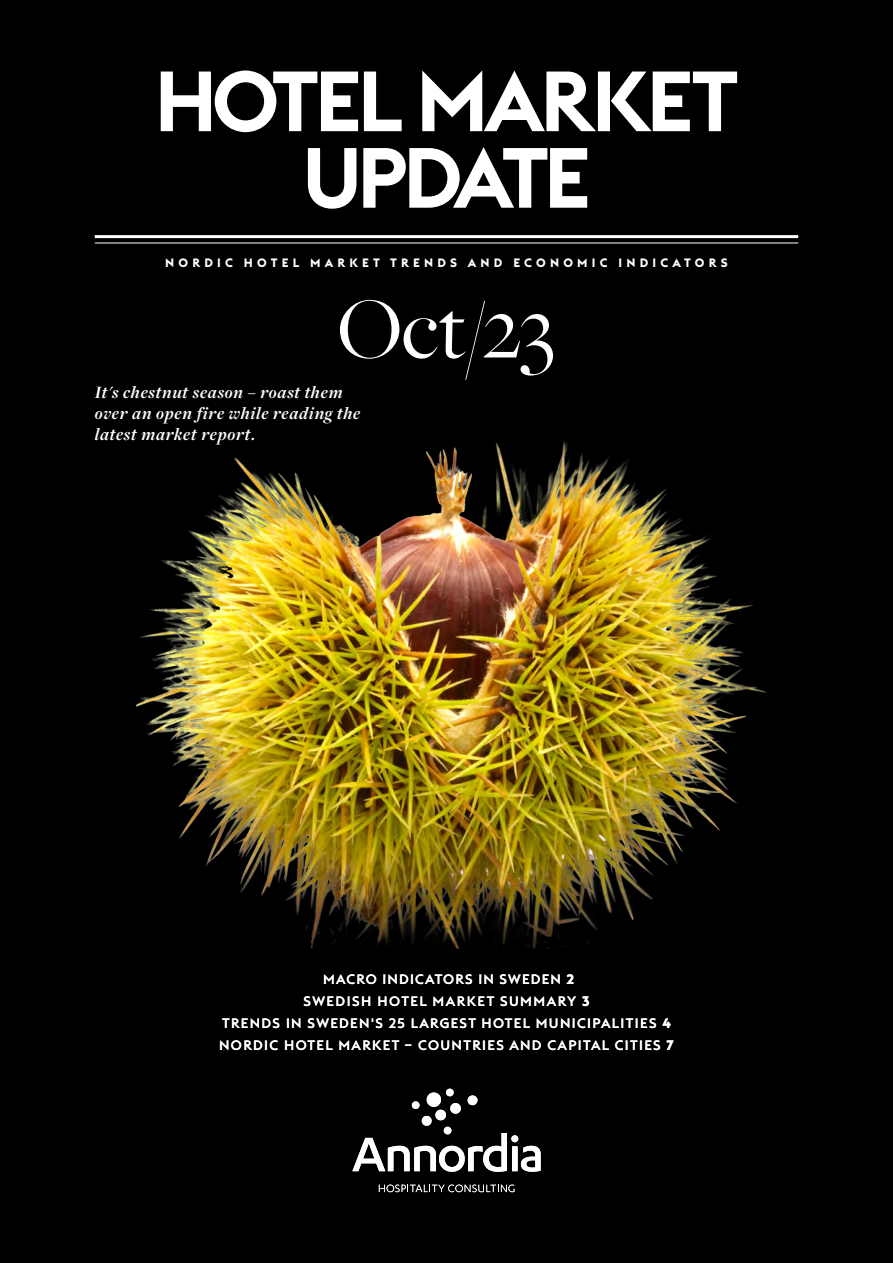
<style>
.page{position:relative;width:893px;height:1263px;background:#000}
.page>*{position:absolute;margin:0;border:0;box-sizing:border-box;transform-origin:0 0}
.t1{font:90px "Freight Big Pro";color:#fff}
.t2{font:600 84px/76.5px "Euclid Triangle";letter-spacing:-.06em;color:#fff;text-align:center}
.t3{font:italic 700 18px/21px "Freight Disp Pro";letter-spacing:.04em;color:#fff}
.t4{font:500 13.5px/22px "Euclid Triangle";letter-spacing:.1em;color:#fff;text-align:center}
.t5{font:700 12px "Euclid Triangle";letter-spacing:.35em;color:#fff}
.s1{font-weight:700}
</style>
<div class="page">
<hr style="left:95px;top:235px;width:703px;height:3px;background:#fff">
<hr style="left:95px;top:243px;width:703px;height:1px;background:#fff">
<svg style="left:352px;top:1089px;width:189px;height:83px"></svg>
<svg style="left:379px;top:1184px;width:135px;height:8px"></svg>
<img style="left:136px;top:430px;width:637px;height:518px">
<h2 class="t2" style="left:154px;top:65px;width:586px">HOTEL MARKET<br>UPDATE</h2>
<p class="t5" style="left:165px;top:255px;width:564px">NORDIC HOTEL MARKET TRENDS AND ECONOMIC INDICATORS</p>
<h1 class="t1" style="left:337px;top:270px;width:219px">Oct/23</h1>
<h3 class="t3" style="left:95px;top:382px;width:267px">It's chestnut season – roast them over an open fire while reading the latest market report.</h3>
<p class="t4" style="left:219px;top:968px;width:456px">MACRO INDICATORS IN SWEDEN <span class="s1">2<br></span>SWEDISH HOTEL MARKET SUMMARY <span class="s1">3<br></span>TRENDS IN SWEDEN'S 25 LARGEST HOTEL MUNICIPALITIES <span class="s1">4<br></span>NORDIC HOTEL MARKET – COUNTRIES AND CAPITAL CITIES <span class="s1">7</span></p>
</div>
